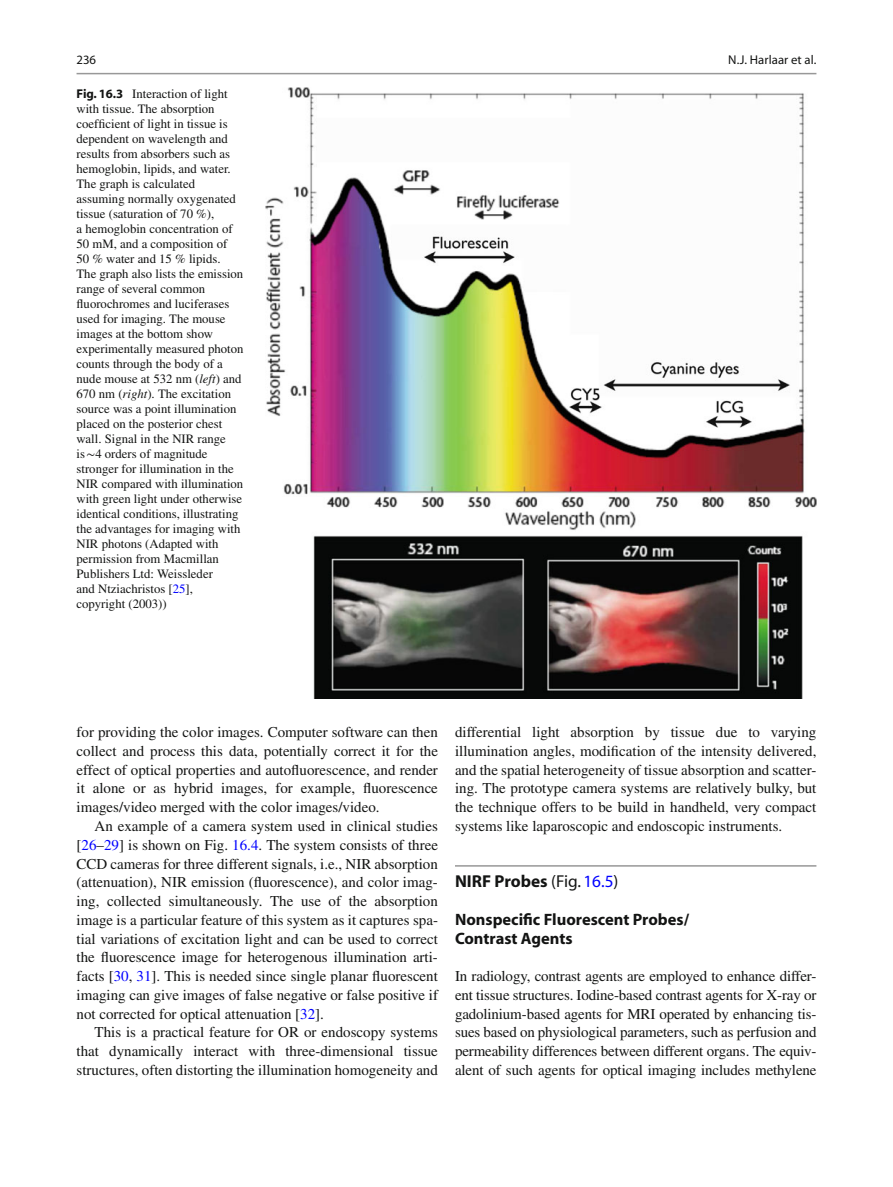
<style>
.page{position:relative;width:893px;height:1187px;background:#fff}
.page>*{position:absolute;margin:0;border:0;box-sizing:border-box;transform-origin:0 0}
.t1{font:700 17.25px "Myriad";color:#131413}
.t2{font:700 16.5px/18.8px "Myriad";color:#131413}
.t3{font:15px/18.8px "Times";color:#131413;text-align:justify}
.t4{font:12.75px/15px "Times";color:#131413}
.t5{font:12.75px "Myriad";letter-spacing:.005em;color:#131413}
.s1{font-family:"Myriad";font-weight:700}
.s2{font-style:italic}
.s3{font-family:"STIX General"}
.s4{color:#00f}
.s5{font-weight:400}
.s6{font-weight:400;color:#00f}
</style>
<div class="page">
<hr style="left:455px;top:865px;width:361px;height:1px;background:#989898">
<img style="left:266px;top:88px;width:550px;height:610px">
<hr style="left:77px;top:73px;width:739px;height:1px;background:#989898">
<p class="t5" style="left:77px;top:55px;width:21px">236</p>
<p class="t4" style="left:77px;top:87px;width:168px"><span class="s1">Fig. 16.3</span> Interaction of light with tissue. The absorption coefficient of light in tissue is dependent on wavelength and results from absorbers such as hemoglobin, lipids, and water.<br>The graph is calculated assuming normally oxygenated tissue (saturation of 70 %),<br>a hemoglobin concentration of<br>50 mM, and a composition of<br>50 % water and 15 % lipids.<br>The graph also lists the emission range of several common fluorochromes and luciferases used for imaging. The mouse images at the bottom show experimentally measured photon counts through the body of a nude mouse at 532 nm ( <span class="s2">left</span> ) and<br>670 nm ( <span class="s2">right</span> ). The excitation source was a point illumination placed on the posterior chest wall. Signal in the NIR range<br>is <span class="s3">∼</span>4 orders of magnitude stronger for illumination in the<br>NIR compared with illumination with green light under otherwise identical conditions, illustrating the advantages for imaging with<br>NIR photons (Adapted with permission from Macmillan<br>Publishers Ltd: Weissleder<br>and Ntziachristos [ <span class="s4">25</span> ], copyright (2003))</p>
<p class="t5" style="left:728px;top:55px;width:90px">N.J. Harlaar et al.</p>
<p class="t3" style="left:77px;top:724px;width:363px">for providing the color images. Computer software can then collect and process this data, potentially correct it for the effect of optical properties and autofluorescence, and render it alone or as hybrid images, for example, fluorescence images/video merged with the color images/video.</p>
<p class="t3" style="left:77px;top:818px;width:363px;text-indent:18px">An example of a camera system used in clinical studies [ <span class="s4">26</span> – <span class="s4">29</span> ] is shown on Fig. <span class="s4">16.4</span> . The system consists of three CCD cameras for three different signals, i.e., NIR absorption (attenuation), NIR emission (fluorescence), and color imag&shy;ing, collected simultaneously. The use of the absorption image is a particular feature of this system as it captures spa&shy;tial variations of excitation light and can be used to correct the fluorescence image for heterogenous illumination arti&shy;facts [ <span class="s4">30</span> , <span class="s4">31</span> ]. This is needed since single planar fluorescent imaging can give images of false negative or false positive if not corrected for optical attenuation [ <span class="s4">32</span> ].</p>
<p class="t3" style="left:77px;top:1024px;width:363px;text-indent:18px">This is a practical feature for OR or endoscopy systems that dynamically interact with three-dimensional tissue structures, often distorting the illumination homogeneity and</p>
<p class="t3" style="left:455px;top:724px;width:363px">differential light absorption by tissue due to varying illumination angles, modification of the intensity delivered, and the spatial heterogeneity of tissue absorption and scatter&shy;ing. The prototype camera systems are relatively bulky, but the technique offers to be build in handheld, very compact systems like laparoscopic and endoscopic instruments.</p>
<p class="t1" style="left:455px;top:875px;width:165px">NIRF Probes <span class="s5">(Fig.</span> <span class="s6">16.5</span> <span class="s5">)</span></p>
<p class="t2" style="left:455px;top:911px;width:236px">Nonspecific Fluorescent Probes/<br>Contrast Agents</p>
<p class="t3" style="left:455px;top:968px;width:363px">In radiology, contrast agents are employed to enhance differ&shy;ent tissue structures. Iodine-based contrast agents for X-ray or gadolinium-based agents for MRI operated by enhancing tis&shy;sues based on physiological parameters, such as perfusion and permeability differences between different organs. The equiv&shy;alent of such agents for optical imaging includes methylene</p>
</div>
